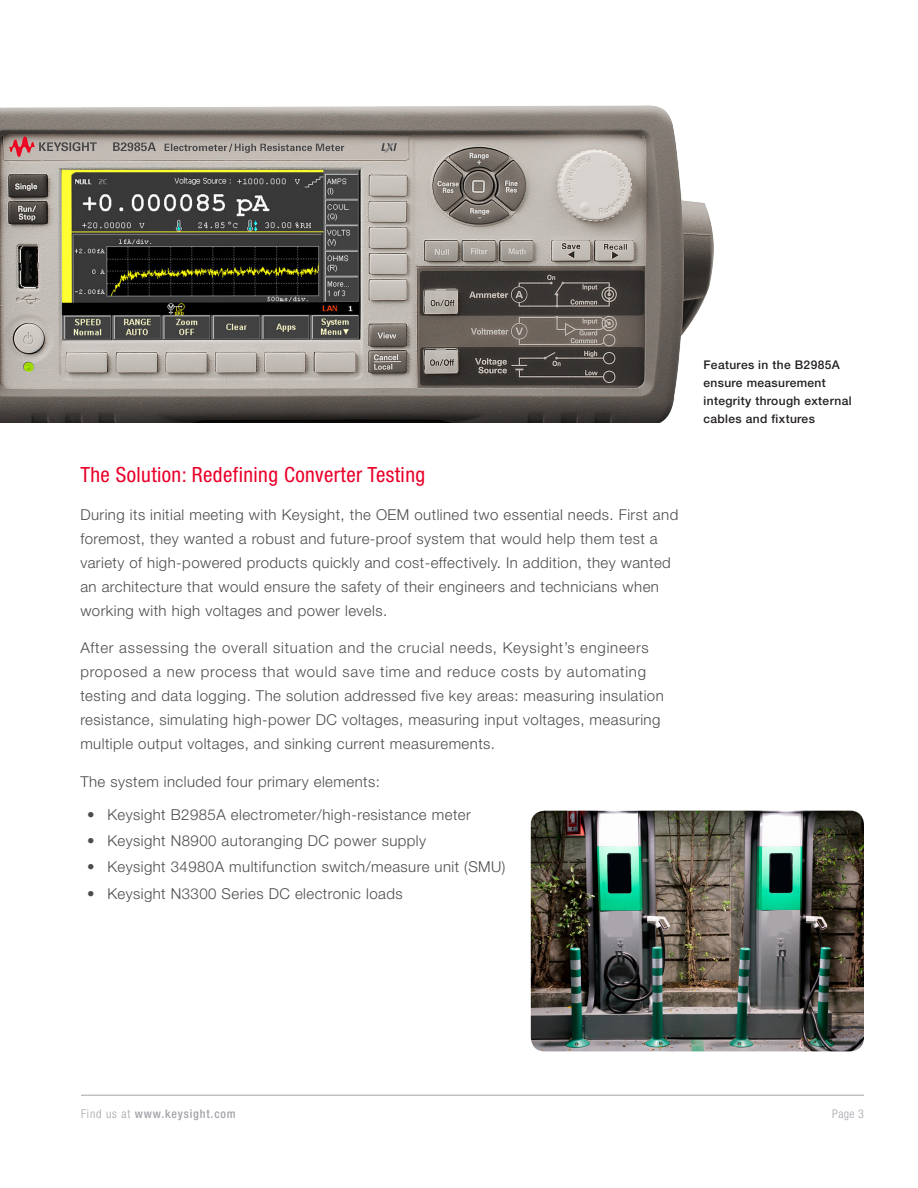
<style>
.page{position:relative;width:918px;height:1188px;background:#fff}
.page>*{position:absolute;margin:0;border:0;box-sizing:border-box;transform-origin:0 0}
.KT_-_Body_Text{font:condensed 21px "Helvetica Neue LT Std";letter-spacing:.02em;color:#e90029}
.KT_-_Body_Text-2{font:300 15px/24px "Helvetica Neue LT Std";letter-spacing:.03em;color:#4b4c4d}
.KT_-_Figure_Captions{font:500 12px/18px "Helvetica Neue LT Std";letter-spacing:.03em;color:#231f20}
.t1{font:500 condensed 12px "Helvetica Neue LT Std";letter-spacing:.07em;color:#a4a1a9}
.t2{font:300 condensed 12px "Helvetica Neue LT Std";color:#a4a1a9}
.s1{font-weight:300}
</style>
<div class="page">
<hr style="left:81px;top:1095px;width:783px;height:1px;background:#a4a1a9">
<img style="left:0;top:105px;width:714px;height:317px">
<img style="left:531px;top:811px;width:333px;height:240px">
<p class="KT_-_Body_Text" style="left:80px;top:463px;width:346px">The Solution: Redefining Converter Testing</p>
<p class="KT_-_Body_Text-2" style="left:80px;top:502px;width:599px">During its initial meeting with Keysight, the OEM outlined two essential needs. First and foremost, they wanted a robust and future-proof system that would help them test a variety of high-powered products quickly and cost-effectively. In addition, they wanted an architecture that would ensure the safety of their engineers and technicians when working with high voltages and power levels.</p>
<p class="KT_-_Body_Text-2" style="left:80px;top:636px;width:585px">After assessing the overall situation and the crucial needs, Keysight’s engineers proposed a new process that would save time and reduce costs by automating testing and data logging. The solution addressed five key areas: measuring insulation resistance, simulating high-power DC voltages, measuring input voltages, measuring multiple output voltages, and sinking current measurements.</p>
<p class="KT_-_Body_Text-2" style="left:80px;top:769px;width:301px">The system included four primary elements:</p>
<p class="KT_-_Body_Text-2" style="left:87px;top:802px;width:385px">• Keysight B2985A electrometer/high-resistance meter</p>
<p class="KT_-_Body_Text-2" style="left:87px;top:828px;width:341px">• Keysight N8900 autoranging DC power supply</p>
<p class="KT_-_Body_Text-2" style="left:87px;top:855px;width:420px">• Keysight 34980A multifunction switch/measure unit (SMU)</p>
<p class="KT_-_Body_Text-2" style="left:87px;top:881px;width:317px">• Keysight N3300 Series DC electronic loads</p>
<p class="KT_-_Figure_Captions" style="left:704px;top:356px;width:150px">Features in the B2985A ensure measurement integrity through external cables and fixtures</p>
<p class="t1" style="left:81px;top:1106px;width:156px"><span class="s1">Find us at</span> www.keysight.com</p>
<p class="t2" style="left:832px;top:1107px;width:33px">Page 3</p>
</div>
